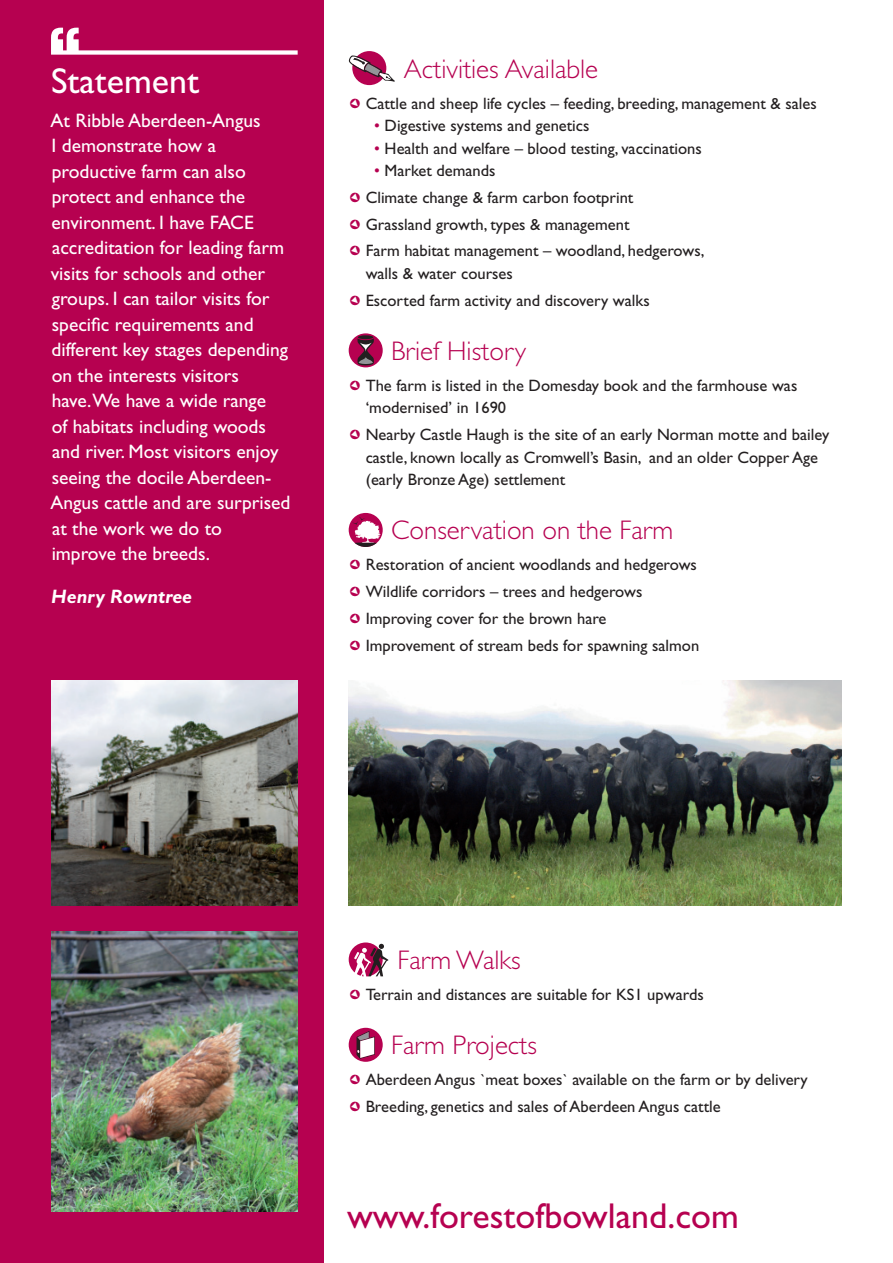
<style>
.page{position:relative;width:893px;height:1263px;background:#fff}
.page>*{position:absolute;margin:0;border:0;box-sizing:border-box;transform-origin:0 0}
.t1{font:36px "Gill Sans";color:#b60150}
.t2{font:36px "Gill Sans";color:#fff}
.t3{font:300 27px "Gill Sans";color:#b60150}
.t4{font:19.5px/25.5px "Gill Sans";color:#fff}
.t5{font:italic 700 19.5px "Gill Sans";color:#fff}
.t6{font:16.5px/26.7px "Gill Sans";color:#231f20}
.s1{color:#b60150}
</style>
<div class="page">
<div style="left:352px;top:51px;width:34px;height:34px;background:#b60150;border-radius:50%"></div>
<svg style="left:349px;top:55px;width:46px;height:27px"></svg>
<div style="left:349px;top:333px;width:34px;height:34px;background:#b60150;border-radius:50%"></div>
<svg style="left:358px;top:335px;width:15px;height:4px"></svg>
<svg style="left:357px;top:338px;width:17px;height:28px"></svg>
<div style="left:349px;top:513px;width:34px;height:34px;background:#b60150;border-radius:50%"></div>
<svg style="left:352px;top:516px;width:29px;height:31px"></svg>
<svg style="left:349px;top:942px;width:39px;height:34px"></svg>
<div style="left:349px;top:1028px;width:34px;height:34px;background:#b60150;border-radius:50%"></div>
<svg style="left:357px;top:1031px;width:18px;height:28px"></svg>
<div style="left:0;top:0;width:323px;height:1263px;background:#b60150"></div>
<div style="left:51px;top:50px;width:247px;height:5px;background:#fff"></div>
<svg style="left:51px;top:28px;width:28px;height:23px"></svg>
<img style="left:51px;top:680px;width:247px;height:226px">
<img style="left:51px;top:931px;width:247px;height:281px">
<img style="left:349px;top:680px;width:493px;height:226px">
<h1 class="t2" style="left:51px;top:68px;width:150px">Statement</h1>
<p class="t4" style="left:51px;top:110px;width:242px">At Ribble Aberdeen-Angus<br>I demonstrate how a productive farm can also protect and enhance the environment. I have FACE accreditation for leading farm visits for schools and other groups. I can tailor visits for specific requirements and different key stages depending on the interests visitors have.We have a wide range<br>of habitats including woods and river. Most visitors enjoy seeing the docile Aberdeen-<br>Angus cattle and are surprised at the work we do to<br>improve the breeds.</p>
<p class="t5" style="left:51px;top:590px;width:142px">Henry Rowntree</p>
<h2 class="t3" style="left:404px;top:59px;width:196px">Activities Available</h2>
<p class="t6" style="left:366px;top:92px;width:452px">Cattle and sheep life cycles – feeding, breeding, management &amp; sales</p>
<p class="t6" style="left:374px;top:114px;width:217px"><span class="s1">•</span> Digestive systems and genetics</p>
<p class="t6" style="left:374px;top:137px;width:329px"><span class="s1">•</span> Health and welfare – blood testing, vaccinations</p>
<p class="t6" style="left:366px;top:159px;width:340px;text-indent:9px"><span class="s1">•</span> Market demands<br>Climate change &amp; farm carbon footprint<br>Grassland growth, types &amp; management<br>Farm habitat management – woodland, hedgerows,</p>
<p class="t6" style="left:366px;top:262px;width:286px">walls &amp; water courses<br>Escorted farm activity and discovery walks</p>
<h2 class="t3" style="left:391px;top:341px;width:136px">Brief History</h2>
<p class="t6" style="left:366px;top:376px;width:433px;line-height:22.5px">The farm is listed in the Domesday book and the farmhouse was ‘modernised’ in 1690</p>
<p class="t6" style="left:366px;top:425px;width:465px;line-height:22.5px">Nearby Castle Haugh is the site of an early Norman motte and bailey castle, known locally as Cromwell’s Basin, and an older Copper Age (early Bronze Age) settlement</p>
<h2 class="t3" style="left:391px;top:521px;width:284px">Conservation on the Farm</h2>
<p class="t6" style="left:366px;top:553px;width:335px">Restoration of ancient woodlands and hedgerows Wildlife corridors – trees and hedgerows Improving cover for the brown hare Improvement of stream beds for spawning salmon</p>
<h2 class="t3" style="left:398px;top:950px;width:125px">Farm Walks</h2>
<p class="t6" style="left:366px;top:983px;width:340px">Terrain and distances are suitable for KS1 upwards</p>
<h2 class="t3" style="left:391px;top:1036px;width:147px">Farm Projects</h2>
<p class="t6" style="left:366px;top:1068px;width:444px">Aberdeen Angus `meat boxes` available on the farm or by delivery<br>Breeding, genetics and sales of Aberdeen Angus cattle</p>
<h1 class="t1" style="left:347px;top:1204px;width:393px">www.forestofbowland.com</h1>
</div>
